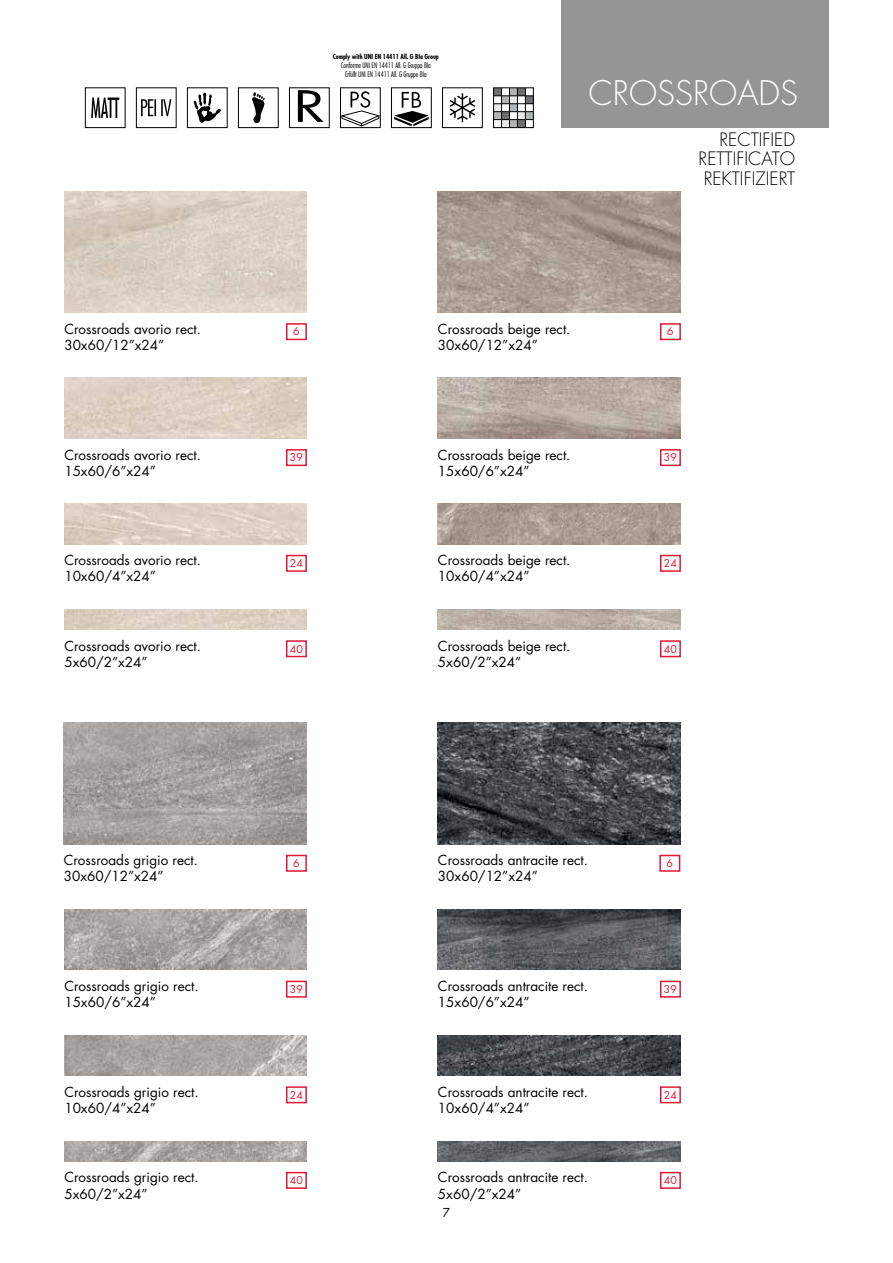
<style>
.page{position:relative;width:893px;height:1263px;background:#fff}
.page>*{position:absolute;margin:0;border:0;box-sizing:border-box;transform-origin:0 0}
.t1{font:42px "Futura";color:#000;scale:1.4 1}
.t2{font:300 33px "Futura";color:#fff}
.t3{font:300 18px/19.5px "Futura";color:#000;text-align:right}
.t4{font:13.5px/16.2px "Futura";color:#000}
.t5{font:12px "Futura";color:#000}
.t6{font:10.5px "Futura";color:#e31837}
.t7{font:300 condensed 7.5px/9px "Futura";letter-spacing:-.01em;color:#000;text-align:center}
.t8{font:700 condensed 6.75px "Futura";letter-spacing:-.01em;color:#000}
</style>
<div class="page">
<div style="left:561px;top:0;width:268px;height:128px;background:#939598"></div>
<div style="left:340px;top:88px;width:41px;height:40px;border:1px solid #000"></div>
<svg style="left:341px;top:91px;width:39px;height:35px"></svg>
<div style="left:391px;top:88px;width:41px;height:40px;border:1px solid #000"></div>
<svg style="left:394px;top:92px;width:35px;height:34px"></svg>
<div style="left:442px;top:88px;width:41px;height:40px;border:1px solid #000"></div>
<svg style="left:450px;top:93px;width:25px;height:29px"></svg>
<div style="left:238px;top:88px;width:41px;height:40px;border:1px solid #000"></div>
<svg style="left:252px;top:92px;width:13px;height:32px"></svg>
<div style="left:187px;top:88px;width:40px;height:40px;border:1px solid #000"></div>
<svg style="left:194px;top:93px;width:27px;height:30px"></svg>
<div style="left:286px;top:449px;width:21px;height:17px;border:2px solid #e31837"></div>
<img style="left:64px;top:378px;width:243px;height:60px">
<div style="left:286px;top:555px;width:21px;height:17px;border:2px solid #e31837"></div>
<img style="left:64px;top:504px;width:243px;height:40px">
<img style="left:438px;top:909px;width:242px;height:61px">
<div style="left:660px;top:981px;width:21px;height:17px;border:2px solid #e31837"></div>
<img style="left:438px;top:1035px;width:242px;height:41px">
<div style="left:660px;top:1086px;width:21px;height:17px;border:2px solid #e31837"></div>
<img style="left:438px;top:1141px;width:242px;height:20px">
<div style="left:660px;top:1172px;width:21px;height:17px;border:2px solid #e31837"></div>
<div style="left:286px;top:981px;width:21px;height:17px;border:2px solid #e31837"></div>
<img style="left:64px;top:909px;width:243px;height:61px">
<div style="left:286px;top:1086px;width:21px;height:17px;border:2px solid #e31837"></div>
<img style="left:64px;top:1035px;width:243px;height:41px">
<div style="left:286px;top:1172px;width:21px;height:17px;border:2px solid #e31837"></div>
<img style="left:64px;top:1141px;width:243px;height:20px">
<div style="left:286px;top:640px;width:21px;height:17px;border:2px solid #e31837"></div>
<img style="left:64px;top:609px;width:243px;height:21px">
<div style="left:660px;top:449px;width:21px;height:17px;border:2px solid #e31837"></div>
<img style="left:438px;top:378px;width:242px;height:60px">
<div style="left:660px;top:555px;width:21px;height:17px;border:2px solid #e31837"></div>
<img style="left:438px;top:504px;width:242px;height:40px">
<div style="left:660px;top:640px;width:21px;height:17px;border:2px solid #e31837"></div>
<img style="left:438px;top:609px;width:242px;height:21px">
<div style="left:493px;top:88px;width:9px;height:8px;background:#6d6e71"></div>
<div style="left:517px;top:88px;width:8px;height:8px;background:#6d6e71"></div>
<div style="left:525px;top:96px;width:8px;height:8px;background:#6d6e71"></div>
<div style="left:517px;top:120px;width:8px;height:8px;background:#6d6e71"></div>
<div style="left:502px;top:112px;width:8px;height:8px;background:#6d6e71"></div>
<div style="left:509px;top:88px;width:8px;height:8px;background:#b1b4b6"></div>
<svg style="left:502px;top:96px;width:7px;height:7px"></svg>
<div style="left:493px;top:112px;width:9px;height:8px;background:#b1b4b6"></div>
<div style="left:509px;top:104px;width:9px;height:8px;background:#b1b4b6"></div>
<div style="left:509px;top:120px;width:9px;height:8px;background:#b1b4b6"></div>
<div style="left:525px;top:112px;width:8px;height:8px;background:#b1b4b6"></div>
<div style="left:493px;top:104px;width:9px;height:8px;background:#e6e7e8"></div>
<div style="left:509px;top:96px;width:8px;height:8px;background:#e6e7e8"></div>
<svg style="left:502px;top:120px;width:7px;height:6px"></svg>
<svg style="left:518px;top:112px;width:7px;height:7px"></svg>
<div style="left:493px;top:88px;width:41px;height:40px;border:1px solid #000"></div>
<hr style="left:509px;top:88px;width:1px;height:40px;background:#000">
<hr style="left:517px;top:88px;width:1px;height:40px;background:#000">
<hr style="left:525px;top:88px;width:1px;height:40px;background:#000">
<hr style="left:501px;top:88px;width:1px;height:40px;background:#000">
<hr style="left:493px;top:111px;width:40px;height:1px;background:#000">
<hr style="left:493px;top:103px;width:40px;height:1px;background:#000">
<hr style="left:493px;top:95px;width:40px;height:1px;background:#000">
<hr style="left:493px;top:119px;width:40px;height:1px;background:#000">
<div style="left:136px;top:88px;width:40px;height:40px;border:1px solid #000"></div>
<svg style="left:141px;top:99px;width:30px;height:17px"></svg>
<div style="left:286px;top:323px;width:21px;height:17px;border:2px solid #e31837"></div>
<img style="left:64px;top:191px;width:243px;height:122px">
<div style="left:660px;top:323px;width:21px;height:17px;border:2px solid #e31837"></div>
<img style="left:438px;top:191px;width:242px;height:122px">
<img style="left:438px;top:723px;width:242px;height:121px">
<div style="left:659px;top:855px;width:21px;height:17px;border:2px solid #e31837"></div>
<div style="left:286px;top:855px;width:21px;height:17px;border:2px solid #e31837"></div>
<img style="left:64px;top:723px;width:242px;height:121px">
<div style="left:289px;top:88px;width:41px;height:40px;border:1px solid #000"></div>
<div style="left:85px;top:88px;width:40px;height:40px;border:1px solid #000"></div>
<svg style="left:91px;top:98px;width:28px;height:20px"></svg>
<h1 class="t1" style="left:293px;top:80px;width:24px">R</h1>
<p class="t8" style="left:333px;top:52px;width:107px">Comply with UNI EN 14411 All. G BIa Group</p>
<p class="t7" style="left:341px;top:61px;width:91px">Conforme UNI EN 14411 All. G Gruppo BIa<br>Erfüllt UNI EN 14411 All. G Gruppe BIa</p>
<h2 class="t2" style="left:588px;top:72px;width:211px">CROSSROADS</h2>
<h3 class="t3" style="left:719px;top:130px;width:75px">RECTIFIED</h3>
<h3 class="t3" style="left:699px;top:149px;width:17px">RETTIFI</h3>
<h3 class="t3" style="left:704px;top:149px;width:93px">CATO<br>REKTIFIZIERT</h3>
<p class="t4" style="left:64px;top:321px;width:138px">Crossroads avorio rect.<br>30x60/12”x24”</p>
<p class="t6" style="left:293px;top:325px;width:8px">6</p>
<p class="t4" style="left:438px;top:321px;width:134px">Crossroads beige rect.<br>30x60/12”x24”</p>
<p class="t6" style="left:667px;top:325px;width:8px">6</p>
<p class="t4" style="left:64px;top:447px;width:138px">Crossroads avorio rect.<br>15x60/6”x24”</p>
<p class="t6" style="left:290px;top:451px;width:14px">39</p>
<p class="t4" style="left:438px;top:447px;width:134px">Crossroads beige rect.<br>15x60/6”x24”</p>
<p class="t6" style="left:664px;top:451px;width:14px">39</p>
<p class="t4" style="left:64px;top:552px;width:138px">Crossroads avorio rect.<br>10x60/4”x24”</p>
<p class="t6" style="left:290px;top:556px;width:14px">24</p>
<p class="t4" style="left:438px;top:552px;width:134px">Crossroads beige rect.<br>10x60/4”x24”</p>
<p class="t6" style="left:664px;top:556px;width:14px">24</p>
<p class="t4" style="left:64px;top:638px;width:138px">Crossroads avorio rect.<br>5x60/2”x24”</p>
<p class="t6" style="left:290px;top:642px;width:14px">40</p>
<p class="t4" style="left:438px;top:638px;width:134px">Crossroads beige rect.<br>5x60/2”x24”</p>
<p class="t6" style="left:664px;top:642px;width:14px">40</p>
<p class="t4" style="left:64px;top:852px;width:136px">Crossroads grigio rect.</p>
<p class="t6" style="left:667px;top:856px;width:8px">6</p>
<p class="t4" style="left:64px;top:868px;width:102px">30x60/12”x24”</p>
<p class="t4" style="left:438px;top:852px;width:151px">Crossroads antracite rect.<br>30x60/12”x24”</p>
<p class="t6" style="left:293px;top:856px;width:8px">6</p>
<p class="t4" style="left:64px;top:978px;width:136px">Crossroads grigio rect.<br>15x60/6”x24”</p>
<p class="t6" style="left:290px;top:982px;width:14px">39</p>
<p class="t4" style="left:438px;top:978px;width:151px">Crossroads antracite rect.<br>15x60/6”x24”</p>
<p class="t6" style="left:664px;top:982px;width:14px">39</p>
<p class="t4" style="left:64px;top:1084px;width:136px">Crossroads grigio rect.<br>10x60/4”x24”</p>
<p class="t6" style="left:290px;top:1088px;width:14px">24</p>
<p class="t4" style="left:438px;top:1084px;width:151px">Crossroads antracite rect.<br>10x60/4”x24”</p>
<p class="t6" style="left:664px;top:1088px;width:14px">24</p>
<p class="t4" style="left:64px;top:1169px;width:136px">Crossroads grigio rect.<br>5x60/2”x24”</p>
<p class="t6" style="left:290px;top:1173px;width:14px">40</p>
<p class="t4" style="left:438px;top:1169px;width:151px">Crossroads antracite rect.<br>5x60/2”x24”</p>
<p class="t6" style="left:664px;top:1173px;width:14px">40</p>
<p class="t5" style="left:443px;top:1205px;width:9px">7</p>
</div>
